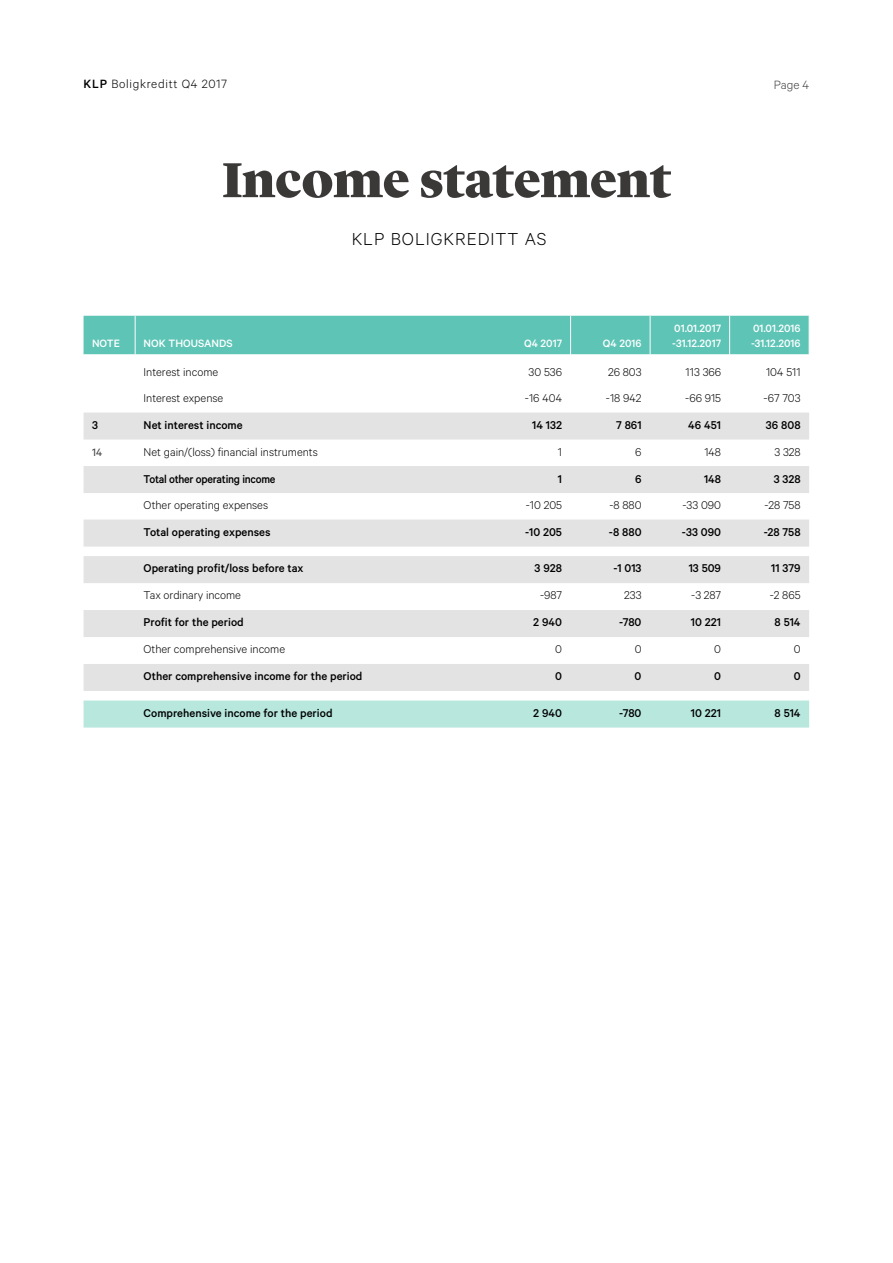
<style>
.page{position:relative;width:893px;height:1263px;background:#fff}
.page>*{position:absolute;margin:0;border:0;box-sizing:border-box;transform-origin:0 0}
.t1{font:900 51px "Lyon Display";letter-spacing:-.005em;color:#3b3838}
.t2{font:300 19.5px "Calibre";letter-spacing:.05em;color:#000}
.t3{font:300 13.5px "Calibre";letter-spacing:.05em;color:#000}
.t4{font:300 13.5px "Calibre";color:#414042}
.t5{font:500 12.75px "Calibre";color:#000}
.t6{font:300 12.75px "Calibre";color:#000}
.t7{font:500 12.75px "Calibre";letter-spacing:-.02em;color:#000;scale:.95 1}
.t8{font:500 12px/14.4px "Calibre";color:#fff}
.t9{font:12px "Calibre";color:#3b3838}
.s1{font-weight:500}
</style>
<div class="page">
<div style="left:84px;top:316px;width:725px;height:38px;background:#5ec4b6"></div>
<svg style="left:84px;top:354px;width:725px;height:59px"></svg>
<svg style="left:84px;top:413px;width:725px;height:278px;fill:#e4e3e3"></svg>
<div style="left:84px;top:700px;width:725px;height:27px;background:#b7e7dd"></div>
<hr style="left:135px;top:316px;width:1px;height:38px;background:#fff">
<hr style="left:570px;top:316px;width:1px;height:38px;background:#fff">
<hr style="left:650px;top:316px;width:1px;height:38px;background:#fff">
<hr style="left:729px;top:316px;width:1px;height:38px;background:#fff">
<p class="t3" style="left:84px;top:76px;width:145px"><span class="s1">KLP</span> Boligkreditt Q4 2017</p>
<p class="t4" style="left:774px;top:77px;width:37px">Page 4</p>
<h1 class="t1" style="left:222px;top:142px;width:450px">Income statement</h1>
<h2 class="t2" style="left:352px;top:228px;width:196px">KLP BOLIGKREDITT AS</h2>
<p class="t8" style="left:92px;top:336px;width:29px">NOTE</p>
<p class="t8" style="left:144px;top:336px;width:91px">NOK THOUSANDS</p>
<p class="t8" style="left:524px;top:336px;width:39px">Q4 2017</p>
<p class="t8" style="left:603px;top:336px;width:40px">Q4 2016</p>
<p class="t8" style="left:672px;top:321px;width:50px">01.01.2017 -31.12.2017</p>
<p class="t8" style="left:751px;top:321px;width:51px">01.01.2016 -31.12.2016</p>
<p class="t6" style="left:144px;top:364px;width:76px">Interest income</p>
<p class="t6" style="left:529px;top:364px;width:35px">30 536</p>
<p class="t6" style="left:608px;top:364px;width:35px">26 803</p>
<p class="t6" style="left:686px;top:364px;width:37px">113 366</p>
<p class="t6" style="left:766px;top:364px;width:36px">104 511</p>
<p class="t6" style="left:144px;top:391px;width:81px">Interest expense</p>
<p class="t6" style="left:525px;top:391px;width:39px">-16 404</p>
<p class="t6" style="left:606px;top:391px;width:37px">-18 942</p>
<p class="t6" style="left:685px;top:391px;width:38px">-66 915</p>
<p class="t6" style="left:764px;top:391px;width:39px">-67 703</p>
<p class="t5" style="left:92px;top:418px;width:7px">3</p>
<p class="t5" style="left:144px;top:418px;width:101px">Net interest income</p>
<p class="t5" style="left:532px;top:418px;width:31px">14 132</p>
<p class="t5" style="left:616px;top:418px;width:27px">7 861</p>
<p class="t5" style="left:688px;top:418px;width:34px">46 451</p>
<p class="t5" style="left:766px;top:418px;width:36px">36 808</p>
<p class="t9" style="left:92px;top:445px;width:12px">14</p>
<p class="t6" style="left:144px;top:444px;width:176px">Net gain/(loss) financial instruments</p>
<p class="t6" style="left:558px;top:444px;width:6px">1</p>
<p class="t6" style="left:635px;top:444px;width:8px">6</p>
<p class="t6" style="left:704px;top:444px;width:18px">148</p>
<p class="t6" style="left:774px;top:444px;width:28px">3 328</p>
<p class="t7" style="left:144px;top:471px;width:140px">Total other operating income</p>
<p class="t5" style="left:558px;top:471px;width:6px">1</p>
<p class="t5" style="left:635px;top:471px;width:8px">6</p>
<p class="t5" style="left:704px;top:471px;width:19px">148</p>
<p class="t5" style="left:774px;top:471px;width:28px">3 328</p>
<p class="t6" style="left:144px;top:498px;width:126px">Other operating expenses</p>
<p class="t6" style="left:526px;top:498px;width:38px">-10 205</p>
<p class="t6" style="left:609px;top:498px;width:34px">-8 880</p>
<p class="t6" style="left:682px;top:498px;width:40px">-33 090</p>
<p class="t6" style="left:765px;top:498px;width:38px">-28 758</p>
<p class="t5" style="left:144px;top:525px;width:128px">Total operating expenses</p>
<p class="t5" style="left:525px;top:525px;width:38px">-10 205</p>
<p class="t5" style="left:609px;top:525px;width:34px">-8 880</p>
<p class="t5" style="left:682px;top:525px;width:41px">-33 090</p>
<p class="t5" style="left:764px;top:525px;width:38px">-28 758</p>
<p class="t5" style="left:144px;top:561px;width:161px">Operating profit/loss before tax</p>
<p class="t5" style="left:535px;top:561px;width:29px">3 928</p>
<p class="t5" style="left:613px;top:561px;width:30px">-1 013</p>
<p class="t5" style="left:689px;top:561px;width:34px">13 509</p>
<p class="t5" style="left:771px;top:561px;width:31px">11 379</p>
<p class="t6" style="left:144px;top:588px;width:99px">Tax ordinary income</p>
<p class="t6" style="left:540px;top:588px;width:23px">-987</p>
<p class="t6" style="left:624px;top:588px;width:19px">233</p>
<p class="t6" style="left:691px;top:588px;width:31px">-3 287</p>
<p class="t6" style="left:770px;top:588px;width:32px">-2 865</p>
<p class="t5" style="left:144px;top:615px;width:102px">Profit for the period</p>
<p class="t5" style="left:533px;top:615px;width:30px">2 940</p>
<p class="t5" style="left:619px;top:615px;width:24px">-780</p>
<p class="t5" style="left:691px;top:615px;width:32px">10 221</p>
<p class="t5" style="left:775px;top:615px;width:27px">8 514</p>
<p class="t6" style="left:144px;top:642px;width:143px">Other comprehensive income</p>
<p class="t6" style="left:555px;top:642px;width:8px">0</p>
<p class="t6" style="left:635px;top:642px;width:8px">0</p>
<p class="t6" style="left:714px;top:642px;width:8px">0</p>
<p class="t6" style="left:794px;top:642px;width:8px">0</p>
<p class="t5" style="left:144px;top:669px;width:220px">Other comprehensive income for the period</p>
<p class="t5" style="left:555px;top:669px;width:8px">0</p>
<p class="t5" style="left:635px;top:669px;width:8px">0</p>
<p class="t5" style="left:714px;top:669px;width:8px">0</p>
<p class="t5" style="left:794px;top:669px;width:8px">0</p>
<p class="t5" style="left:144px;top:705px;width:191px">Comprehensive income for the period</p>
<p class="t5" style="left:533px;top:705px;width:30px">2 940</p>
<p class="t5" style="left:619px;top:705px;width:24px">-780</p>
<p class="t5" style="left:691px;top:705px;width:32px">10 221</p>
<p class="t5" style="left:775px;top:705px;width:27px">8 514</p>
</div>
